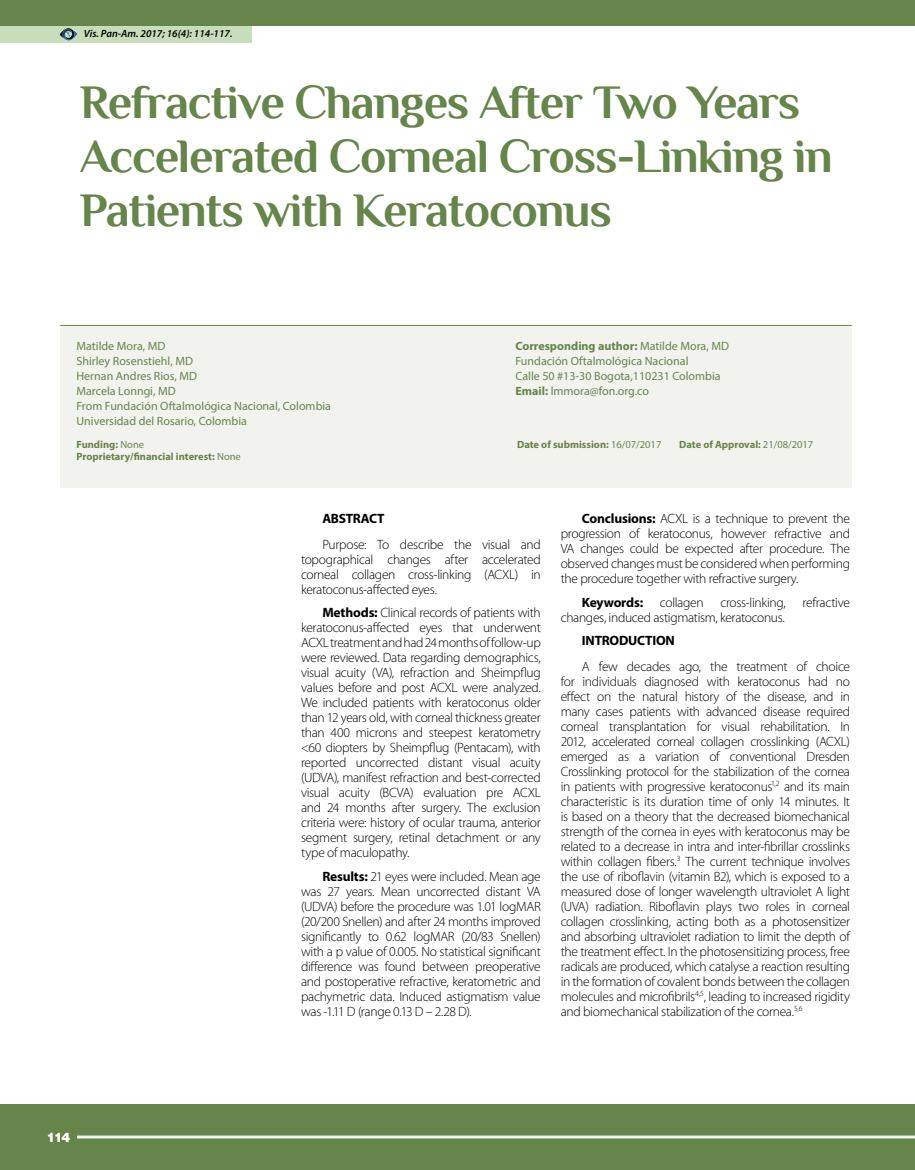
<style>
.page{position:relative;width:915px;height:1170px;background:#fff}
.page>*{position:absolute;margin:0;border:0;box-sizing:border-box;transform-origin:0 0}
.t1{font:700 48px/54px "Philosopher";letter-spacing:-.025em;color:#65854a}
.t2{font:300 13.5px/15px "Myriad Pro";letter-spacing:-.025em;color:#000;text-align:justify}
.t3{font:700 13.5px "Myriad Pro";letter-spacing:-.02em;color:#000}
.t4{font:12px/15px "Myriad Pro";color:#65854a}
.t5{font:12px "Swiss 721 BT Black No 2";color:#fff}
.t6{font:700 10.5px/12px "Myriad Pro";color:#65854a}
.t7{font:italic 600 10.5px "Myriad Pro";color:#000}
.s1{font-weight:700}
.s2{font-weight:400}
</style>
<div class="page">
<div style="left:0;top:0;width:914px;height:1169px;background:#65854a"></div>
<hr style="left:77px;top:1135px;width:837px;height:3px;background:#f2f3ee">
<div style="left:0;top:26px;width:914px;height:1077px;background:#fff"></div>
<div style="left:0;top:26px;width:252px;height:16px;background:#c7debb"></div>
<svg style="left:60px;top:28px;width:17px;height:13px"></svg>
<img style="left:63px;top:30px;width:14px;height:5px">
<div style="left:60px;top:325px;width:791px;height:162px;background:#f2f3ee"></div>
<hr style="left:60px;top:325px;width:791px;height:1px;background:#65854a">
<p class="t7" style="left:84px;top:27px;width:150px">Vis. Pan-Am. 2017; 16(4): 114-117.</p>
<h1 class="t1" style="left:80px;top:75px;width:754px">Refractive Changes After Two Years<br>Accelerated Corneal Cross-Linking in<br>Patients with Keratoconus</h1>
<p class="t4" style="left:76px;top:338px;width:256px">Matilde Mora, MD<br>Shirley Rosenstiehl, MD<br>Hernan Andres Rios, MD<br>Marcela Lonngi, MD<br>From Fundación Oftalmológica Nacional, Colombia<br>Universidad del Rosario, Colombia</p>
<p class="t4" style="left:515px;top:338px;width:215px"><span class="s1">Corresponding author:</span> Matilde Mora, MD Fundación Oftalmológica Nacional<br>Calle 50 #13-30 Bogota,110231 Colombia <span class="s1">Email:</span> lmmora@fon.org.co</p>
<p class="t6" style="left:76px;top:438px;width:166px">Funding: <span class="s2">None<br></span>Proprietary/financial interest: <span class="s2">None</span></p>
<p class="t6" style="left:517px;top:438px;width:146px">Date of submission: <span class="s2">16/07/2017</span></p>
<p class="t6" style="left:679px;top:438px;width:136px">Date of Approval: <span class="s2">21/08/2017</span></p>
<p class="t5" style="left:46px;top:1128px;width:25px">114</p>
<p class="t3" style="left:322px;top:509px;width:64px">ABSTRACT</p>
<p class="t2" style="left:301px;top:536px;width:241px;text-indent:21px">Purpose: To describe the visual and topographical changes after accelerated corneal collagen cross-linking (ACXL) in keratoconus-affected eyes.</p>
<p class="t2" style="left:301px;top:605px;width:241px;text-indent:21px"><span class="s1">Methods:</span> Clinical records of patients with keratoconus-affected eyes that underwent ACXL treatment and had 24 months of follow-up were reviewed. Data regarding demographics, visual acuity (VA), refraction and Sheimpflug values before and post ACXL were analyzed.<br>We included patients with keratoconus older than 12 years old, with corneal thickness greater than 400 microns and steepest keratometry &lt;60 diopters by Sheimpflug (Pentacam), with reported uncorrected distant visual acuity (UDVA), manifest refraction and best-corrected visual acuity (BCVA) evaluation pre ACXL and 24 months after surgery. The exclusion criteria were: history of ocular trauma, anterior segment surgery, retinal detachment or any type of maculopathy.</p>
<p class="t2" style="left:301px;top:868px;width:241px;text-indent:21px"><span class="s1">Results:</span> 21 eyes were included. Mean age was 27 years. Mean uncorrected distant VA (UDVA) before the procedure was 1.01 logMAR (20/200 Snellen) and after 24 months improved significantly to 0.62 logMAR (20/83 Snellen) with a p value of 0.005. No statistical significant difference was found between preoperative and postoperative refractive, keratometric and pachymetric data. Induced astigmatism value was -1.11 D (range 0.13 D – 2.28 D).</p>
<p class="t2" style="left:560px;top:511px;width:291px;text-indent:21px"><span class="s1">Conclusions:</span> ACXL is a technique to prevent the progression of keratoconus, however refractive and VA changes could be expected after procedure. The observed changes must be considered when performing the procedure together with refractive surgery.</p>
<p class="t2" style="left:560px;top:594px;width:291px;text-indent:21px"><span class="s1">Keywords:</span> collagen cross-linking, refractive changes, induced astigmatism, keratoconus.</p>
<p class="t3" style="left:581px;top:631px;width:94px">INTRODUCTION</p>
<p class="t2" style="left:560px;top:658px;width:291px;text-indent:21px">A few decades ago, the treatment of choice for individuals diagnosed with keratoconus had no effect on the natural history of the disease, and in many cases patients with advanced disease required corneal transplantation for visual rehabilitation. In 2012, accelerated corneal collagen crosslinking (ACXL) emerged as a variation of conventional Dresden Crosslinking protocol for the stabilization of the cornea in patients with progressive keratoconus<sup>1,2</sup> and its main characteristic is its duration time of only 14 minutes. It is based on a theory that the decreased biomechanical strength of the cornea in eyes with keratoconus may be related to a decrease in intra and inter-fibrillar crosslinks within collagen fibers.<sup>3</sup> The current technique involves the use of riboflavin (vitamin B2), which is exposed to a measured dose of longer wavelength ultraviolet A light (UVA) radiation. Riboflavin plays two roles in corneal collagen crosslinking, acting both as a photosensitizer and absorbing ultraviolet radiation to limit the depth of the treatment effect. In the photosensitizing process, free radicals are produced, which catalyse a reaction resulting in the formation of covalent bonds between the collagen molecules and microfibrils<sup>4,5</sup>, leading to increased rigidity and biomechanical stabilization of the cornea.<sup>5,6</sup></p>
</div>
